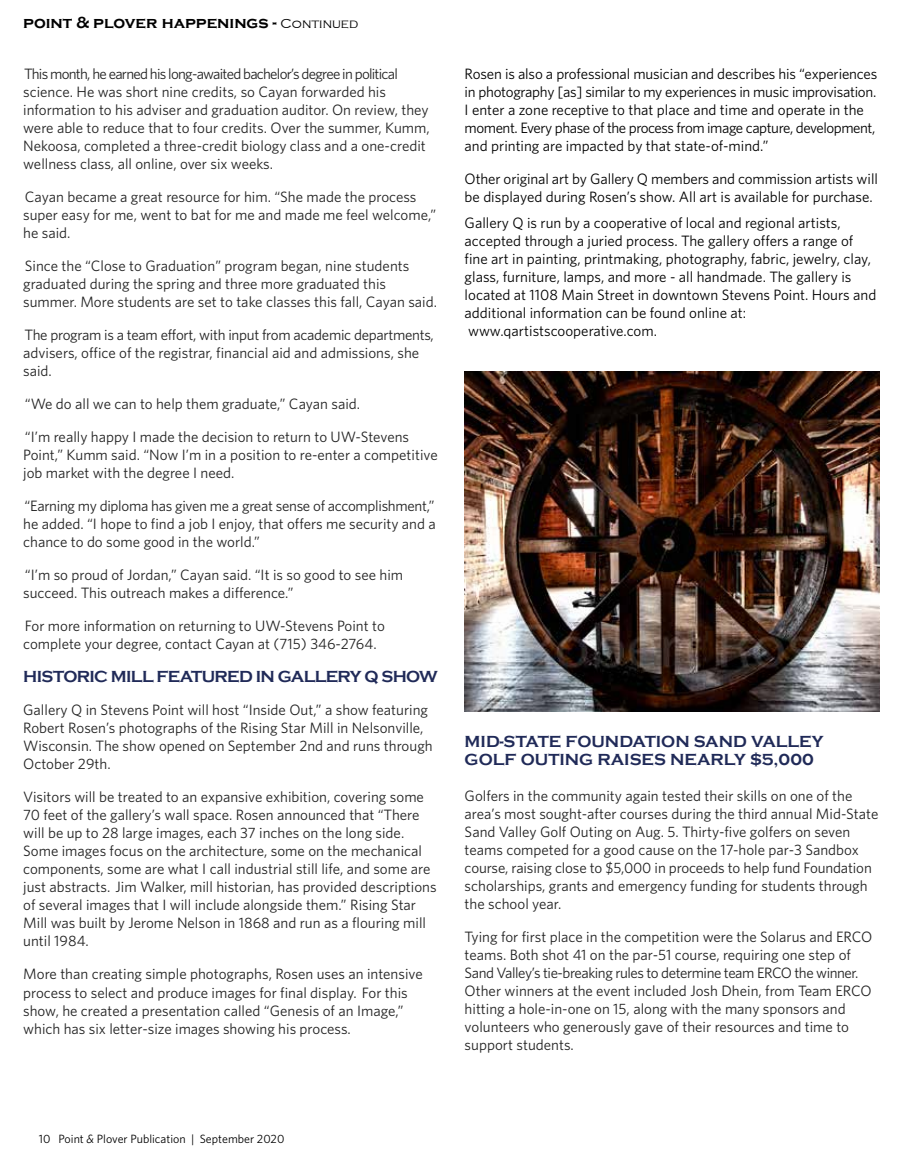
<style>
.page{position:relative;width:905px;height:1175px;background:#fff}
.page>*{position:absolute;margin:0;border:0;box-sizing:border-box;transform-origin:0 0}
.t1{font:700 16.5px/18px "Copperplate Gothic";letter-spacing:-.01em;color:#202a58}
.t2{font:700 16.5px "Copperplate Gothic";letter-spacing:-.04em;color:#202a58}
.t3{font:700 16.5px "Copperplate Gothic";color:#000}
.t4{font:15px/18px "Whitney";color:#222}
.t5{font:15px/18px "Whitney";color:#000}
.t6{font:12px "Whitney";color:#000}
.s1{font-family:"Copperplate";font-weight:400;font-size:13.5px}
.s2{font-style:italic}
</style>
<div class="page">
<img style="left:464px;top:372px;width:415px;height:339px">
<p class="t3" style="left:23px;top:14px;width:336px">point &amp; plover happenings - <span class="s1">Continued</span></p>
<p class="t4" style="left:23px;top:65px;width:408px">This month, he earned his long-awaited bachelor’s degree in political science. He was short nine credits, so Cayan forwarded his information to his adviser and graduation auditor. On review, they were able to reduce that to four credits. Over the summer, Kumm, Nekoosa, completed a three-credit biology class and a one-credit wellness class, all online, over six weeks.</p>
<p class="t4" style="left:23px;top:188px;width:414px">Cayan became a great resource for him. “She made the process super easy for me, went to bat for me and made me feel welcome,” he said.</p>
<p class="t4" style="left:23px;top:257px;width:415px">Since the “Close to Graduation” program began, nine students graduated during the spring and three more graduated this summer. More students are set to take classes this fall, Cayan said.</p>
<p class="t4" style="left:23px;top:326px;width:412px">The program is a team effort, with input from academic departments, advisers, office of the registrar, financial aid and admissions, she said.</p>
<p class="t4" style="left:25px;top:395px;width:337px">“We do all we can to help them graduate,” Cayan said.</p>
<p class="t4" style="left:23px;top:428px;width:416px">“I’m really happy I made the decision to return to UW-Stevens<br>Point,” Kumm said. “Now I’m in a position to re-enter a competitive job market with the degree I need.</p>
<p class="t4" style="left:23px;top:497px;width:414px;text-align:justify">“Earning my diploma has given me a great sense of accomplishment,” he added. “I hope to find a job I enjoy, that offers me security and a chance to do some good in the world.”</p>
<p class="t4" style="left:23px;top:566px;width:381px">“I’m so proud of Jordan,” Cayan said. “It is so good to see him succeed. This outreach makes a difference.”</p>
<p class="t4" style="left:23px;top:617px;width:363px">For more information on returning to UW-Stevens Point to complete your degree, contact Cayan at (715) 346-2764.</p>
<p class="t2" style="left:23px;top:667px;width:416px">HISTORIC MILL FEATURED IN GALLERY Q SHOW</p>
<p class="t4" style="left:23px;top:701px;width:411px">Gallery Q in Stevens Point will host “Inside Out,” a show featuring Robert Rosen’s photographs of the Rising Star Mill in Nelsonville, Wisconsin. The show opened on September 2nd and runs through October 29th.</p>
<p class="t4" style="left:23px;top:788px;width:415px">Visitors will be treated to an expansive exhibition, covering some 70 feet of the gallery’s wall space. Rosen announced that “There will be up to 28 large images, each 37 inches on the long side.<br>Some images focus on the architecture, some on the mechanical components, some are what I call industrial still life, and some are just abstracts. Jim Walker, mill historian, has provided descriptions of several images that I will include alongside them.” Rising Star Mill was built by Jerome Nelson in 1868 and run as a flouring mill until 1984.</p>
<p class="t4" style="left:23px;top:965px;width:401px">More than creating simple photographs, Rosen uses an intensive process to select and produce images for final display. For this show, he created a presentation called “Genesis of an Image,” which has six letter-size images showing his process.</p>
<p class="t5" style="left:464px;top:65px;width:414px">Rosen is also a professional musician and describes his “experiences in photography [as] similar to my experiences in music improvisation.<br>I enter a zone receptive to that place and time and operate in the moment. Every phase of the process from image capture, development, and printing are impacted by that state-of-mind.”</p>
<p class="t5" style="left:464px;top:170px;width:415px">Other original art by Gallery Q members and commission artists will be displayed during Rosen’s show. All art is available for purchase.</p>
<p class="t5" style="left:464px;top:213px;width:413px">Gallery Q is run by a cooperative of local and regional artists, accepted through a juried process. The gallery offers a range of fine art in painting, printmaking, photography, fabric, jewelry, clay, glass, furniture, lamps, and more - all handmade. The gallery is located at 1108 Main Street in downtown Stevens Point. Hours and additional information can be found online at: www.qartistscooperative.com.</p>
<p class="t1" style="left:464px;top:732px;width:360px">MID-STATE FOUNDATION SAND VALLEY<br>GOLF OUTING RAISES NEARLY $5,000</p>
<p class="t4" style="left:464px;top:786px;width:415px">Golfers in the community again tested their skills on one of the area’s most sought-after courses during the third annual Mid-State Sand Valley Golf Outing on Aug. 5. Thirty-five golfers on seven teams competed for a good cause on the 17-hole par-3 Sandbox course, raising close to $5,000 in proceeds to help fund Foundation scholarships, grants and emergency funding for students through the school year.</p>
<p class="t4" style="left:464px;top:927px;width:409px">Tying for first place in the competition were the Solarus and ERCO teams. Both shot 41 on the par-51 course, requiring one step of Sand Valley’s tie-breaking rules to determine team ERCO the winner.<br>Other winners at the event included Josh Dhein, from Team ERCO hitting a hole-in-one on 15, along with the many sponsors and volunteers who generously gave of their resources and time to support students.</p>
<p class="t6" style="left:39px;top:1131px;width:247px">10 Point <span class="s2">&amp;</span> Plover Publication | September 2020</p>
</div>
